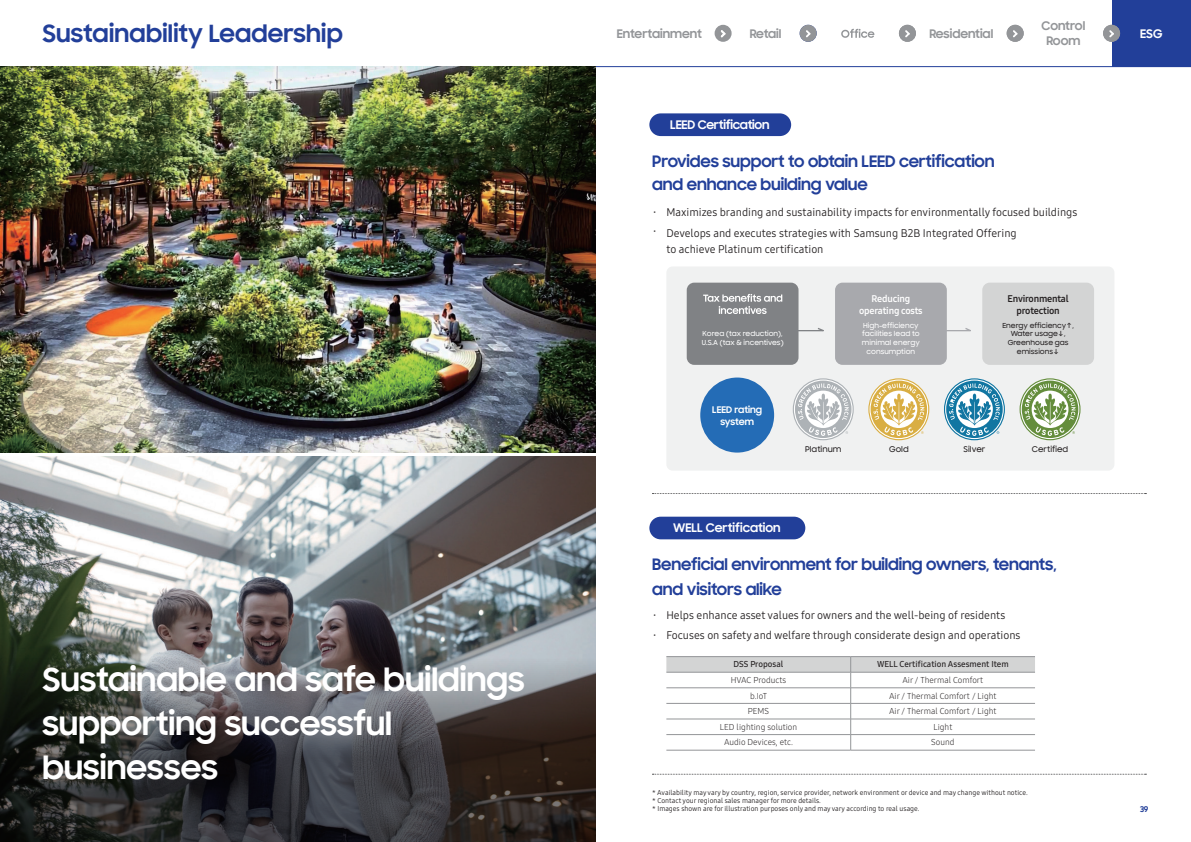
<style>
.page{position:relative;width:1191px;height:842px;background:#fff}
.page>*{position:absolute;margin:0;border:0;box-sizing:border-box;transform-origin:0 0}
.내지_대타이틀-한글{font:700 32px/44px "Samsung Sharp Sans";color:#fff}
.t1{font:700 24px "Samsung Sharp Sans";letter-spacing:.01em;color:#223f99}
.내지_본문_블루{font:700 16px/23px "Samsung Sharp Sans";letter-spacing:-.01em;color:#223f99}
.t2{font:700 12px/14.4px "Samsung Sharp Sans";color:#939598;text-align:center}
.내지_본문_블루-2{font:700 12px "Samsung Sharp Sans";color:#fff}
.내지_본문_블루-3{font:700 12px "Samsung Sharp Sans";letter-spacing:-.02em;color:#fff}
.본문{font:11px/16px "Samsung One Korean OTF 400";color:#231f20}
.본문-2{font:500 11px "Samsung Sharp Sans";color:#231f20}
.본문-3{font:9.6px "Samsung One Korean OTF 700";letter-spacing:-.02em;color:#231f20}
.본문-4{font:9.6px "Samsung One Korean OTF 700";letter-spacing:-.02em;color:#fff}
.내지_본문_블루-4{font:700 9.3px/11.8px "Samsung Sharp Sans";color:#fff;text-align:center}
.본문-5{font:8.5px "Samsung One Korean OTF 300";color:#231f20}
.본문-6{font:8.5px "Samsung One Korean OTF 600";color:#231f20}
.본문-7{font:500 8px "Samsung Sharp Sans";color:#231f20}
.t3{font:700 8px "Samsung Sharp Sans";color:#223f99}
.디스클레이머{font:7px "Samsung One Korean OTF 400";color:#231f20}
.본문-8{font:500 7px/8.8px "Samsung Sharp Sans";color:#fff}
.본문-9{font:500 7px/8.8px "Samsung Sharp Sans";color:#231f20;text-align:center}
</style>
<div class="page">
<hr style="left:0;top:66px;width:595px;height:1px;background:#223f99">
<hr style="left:595px;top:66px;width:596px;height:1px;background:#223f99">
<div style="left:1111px;top:0;width:80px;height:67px;background:#223f99"></div>
<div style="left:1103px;top:25px;width:17px;height:17px;background:#939598;border-radius:50%"></div>
<svg style="left:1109px;top:30px;width:5px;height:7px"></svg>
<div style="left:1006px;top:25px;width:17px;height:17px;background:#939598;border-radius:50%"></div>
<svg style="left:1013px;top:30px;width:4px;height:7px"></svg>
<div style="left:799px;top:25px;width:17px;height:17px;background:#939598;border-radius:50%"></div>
<svg style="left:806px;top:30px;width:4px;height:7px"></svg>
<div style="left:714px;top:25px;width:17px;height:17px;background:#939598;border-radius:50%"></div>
<svg style="left:721px;top:30px;width:4px;height:7px"></svg>
<svg style="left:841px;top:29px;width:33px;height:9px"></svg>
<div style="left:899px;top:25px;width:17px;height:17px;background:#939598;border-radius:50%"></div>
<svg style="left:905px;top:30px;width:4px;height:7px"></svg>
<img style="left:0;top:456px;width:595px;height:104px">
<img style="left:0;top:67px;width:595px;height:385px">
<svg style="left:0;top:560px;width:595px;height:282px;background:#565757"></svg>
<svg style="left:652px;top:774px;width:494px;height:1px"></svg>
<div style="left:649px;top:113px;width:142px;height:23px;background:#223f99;border-radius:11px"></div>
<svg style="left:666px;top:657px;width:369px;height:93px"></svg>
<hr style="left:666px;top:656px;width:184px;height:1px;background:#939598">
<hr style="left:850px;top:656px;width:185px;height:1px;background:#939598">
<hr style="left:666px;top:750px;width:184px;height:1px;background:#939598">
<hr style="left:850px;top:750px;width:185px;height:1px;background:#939598">
<div style="left:649px;top:517px;width:156px;height:22px;background:#223f99;border-radius:11px"></div>
<svg style="left:652px;top:493px;width:494px;height:1px"></svg>
<div style="left:666px;top:266px;width:448px;height:205px;background:#f0f1f1;border-radius:6px"></div>
<svg style="left:1019px;top:378px;width:61px;height:62px"></svg>
<svg style="left:944px;top:378px;width:61px;height:62px"></svg>
<svg style="left:868px;top:378px;width:61px;height:62px"></svg>
<svg style="left:792px;top:378px;width:61px;height:62px"></svg>
<div style="left:700px;top:377px;width:74px;height:76px;background:#246cb6;border-radius:50%"></div>
<svg style="left:798px;top:327px;width:26px;height:5px"></svg>
<svg style="left:946px;top:327px;width:25px;height:5px"></svg>
<div style="left:686px;top:283px;width:112px;height:82px;background:#808285;border-radius:7px"></div>
<div style="left:835px;top:283px;width:111px;height:82px;background:#a8a9ad;border-radius:7px"></div>
<div style="left:982px;top:283px;width:112px;height:82px;background:#d3d4d4;border-radius:7px"></div>
<svg style="left:703px;top:294px;width:79px;height:20px"></svg>
<h2 class="t1" style="left:43px;top:15px;width:302px">Sustainability Leadership</h2>
<p class="내지_대타이틀-한글" style="left:43px;top:656px;width:483px">Sustainable and safe buildings</p>
<p class="내지_대타이틀-한글" style="left:43px;top:700px;width:351px">supporting successful businesses</p>
<p class="t2" style="left:929px;top:26px;width:65px">Residential</p>
<p class="t2" style="left:1041px;top:18px;width:45px">Control<br>Room</p>
<p class="t2" style="left:617px;top:26px;width:86px">Entertainment</p>
<p class="t2" style="left:749px;top:26px;width:33px">Retail</p>
<p class="내지_본문_블루-2" style="left:1140px;top:24px;width:24px">ESG</p>
<p class="내지_본문_블루-3" style="left:670px;top:116px;width:101px">LEED Certif ication</p>
<p class="내지_본문_블루" style="left:652px;top:149px;width:344px">Provides support to obtain LEED certif ication and enhance building value</p>
<p class="본문-2" style="left:652px;top:208px;width:7px">˙</p>
<p class="본문-2" style="left:652px;top:226px;width:7px">˙</p>
<p class="본문" style="left:666px;top:204px;width:412px">Maximizes branding and sustainability impacts for environmentally focused buildings</p>
<p class="본문" style="left:666px;top:225px;width:352px">Develops and executes strategies with Samsung B2B Integrated Offering to achieve Platinum certification</p>
<p class="본문-8" style="left:701px;top:328px;width:83px;line-height:9.6px">Korea (tax reduction),<br>U.S.A (tax &amp; incentives)</p>
<p class="본문-4" style="left:871px;top:292px;width:40px">Reducing</p>
<p class="본문-4" style="left:859px;top:304px;width:65px">operating costs</p>
<p class="본문-8" style="left:862px;top:320px;width:59px;text-align:center">High-efficiency facilities lead to minimal energy consumption</p>
<p class="본문-3" style="left:1007px;top:292px;width:63px">Environmental</p>
<p class="본문-3" style="left:1016px;top:304px;width:45px">protection</p>
<p class="본문-9" style="left:1002px;top:320px;width:73px">Energy efficiency↑,<br>Water usage↓,<br>Greenhouse gas emissions↓</p>
<p class="내지_본문_블루-4" style="left:712px;top:404px;width:51px">LEED rating system</p>
<p class="본문-7" style="left:805px;top:443px;width:38px">Platinum</p>
<p class="본문-7" style="left:889px;top:443px;width:21px">Gold</p>
<p class="본문-7" style="left:963px;top:443px;width:23px">Silver</p>
<p class="본문-7" style="left:1031px;top:443px;width:38px">Certified</p>
<p class="내지_본문_블루-2" style="left:673px;top:519px;width:109px">WELL Certif ication</p>
<p class="내지_본문_블루" style="left:652px;top:551px;width:406px">Benef icial environment for building owners, tenants,</p>
<p class="내지_본문_블루" style="left:652px;top:577px;width:131px">and visitors alike</p>
<p class="본문-2" style="left:652px;top:610px;width:7px">˙</p>
<p class="본문-2" style="left:652px;top:630px;width:7px">˙</p>
<p class="본문" style="left:666px;top:607px;width:340px">Helps enhance asset values for owners and the well-being of residents</p>
<p class="본문" style="left:666px;top:627px;width:356px">Focuses on safety and welfare through considerate design and operations</p>
<p class="본문-6" style="left:733px;top:659px;width:51px">DSS Proposal</p>
<p class="본문-6" style="left:877px;top:659px;width:133px">WELL Certification Assesment Item</p>
<p class="본문-5" style="left:731px;top:674px;width:57px">HVAC Products</p>
<p class="본문-5" style="left:902px;top:674px;width:82px">Air / Thermal Comfort</p>
<p class="본문-5" style="left:750px;top:690px;width:18px">b.IoT</p>
<p class="본문-5" style="left:889px;top:690px;width:109px">Air / Thermal Comfort / Light</p>
<p class="본문-5" style="left:748px;top:705px;width:23px">PEMS</p>
<p class="본문-5" style="left:889px;top:705px;width:109px">Air / Thermal Comfort / Light</p>
<p class="본문-5" style="left:720px;top:721px;width:79px">LED lighting solution</p>
<p class="본문-5" style="left:933px;top:721px;width:21px">Light</p>
<p class="본문-5" style="left:724px;top:737px;width:70px">Audio Devices, etc.</p>
<p class="본문-5" style="left:931px;top:737px;width:25px">Sound</p>
<p class="디스클레이머" style="left:652px;top:787px;width:377px">* Availability may vary by country, region, service provider, network environment or device and may change without notice.</p>
<p class="디스클레이머" style="left:652px;top:795px;width:170px">* Contact your regional sales manager for more details.</p>
<p class="디스클레이머" style="left:652px;top:803px;width:269px">* Images shown are for illustration purposes only and may vary according to real usage.</p>
<p class="t3" style="left:1140px;top:803px;width:10px">39</p>
</div>
